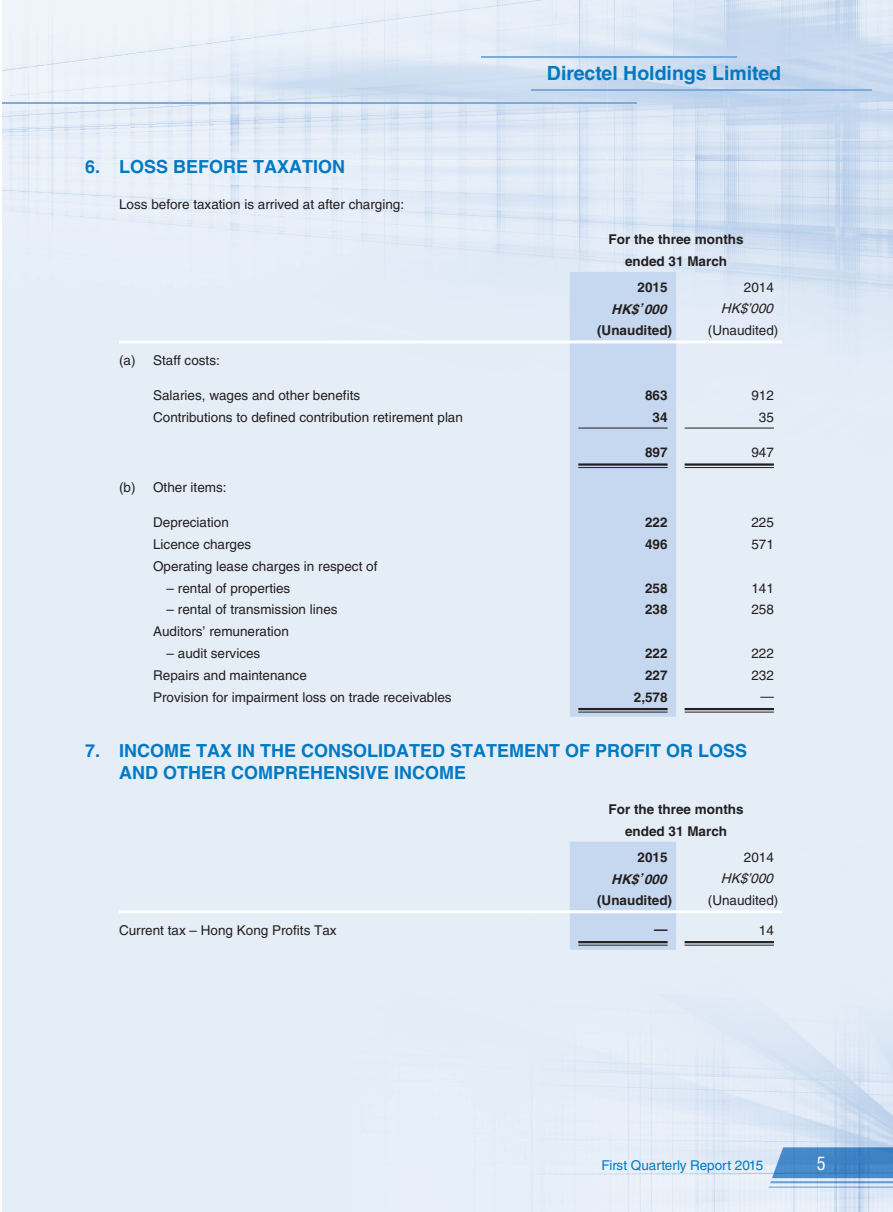
<style>
.page{position:relative;width:893px;height:1212px;background:#fff}
.page>*{position:absolute;margin:0;border:0;box-sizing:border-box;transform-origin:0 0}
.t1{font:700 19.5px "Helvetica LT Std";color:#0079c2}
._3__標題{font:700 18px/21.8px "Helvetica LT Std";color:#0079c2}
.t2{font:condensed 18px "Helvetica LT Std";color:#fff}
._1__內文{font:13.5px "Helvetica LT Std";color:#231f20}
._1__內文-2{font:700 13.5px "Helvetica LT Std";color:#231f20}
.t3{font:13.5px "Helvetica LT Std";color:#0079c2}
._1__內文-3{font:italic 700 13.5px "Helvetica LT Std";color:#231f20}
._1__內文-4{font:italic 13.5px "Helvetica LT Std";color:#231f20}
</style>
<div class="page">
<img style="left:2px;top:0;width:891px;height:1212px">
<svg style="left:770px;top:1147px;width:123px;height:36px;background:#5b95cd"></svg>
<hr style="left:768px;top:1186px;width:125px;height:1px;background:#7aabdb">
<hr style="left:531px;top:89px;width:341px;height:1px;background:#7aabdb">
<hr style="left:481px;top:56px;width:255px;height:1px;background:#7aabdb">
<hr style="left:2px;top:102px;width:635px;height:2px;background:#7aabdb">
<div style="left:570px;top:272px;width:106px;height:445px;background:#c6d8ef"></div>
<hr style="left:119px;top:340px;width:451px;height:3px;background:#fff">
<hr style="left:570px;top:340px;width:106px;height:3px;background:#fff">
<hr style="left:676px;top:340px;width:106px;height:3px;background:#fff">
<hr style="left:578px;top:428px;width:90px;height:1px;background:#231f20">
<hr style="left:685px;top:428px;width:89px;height:1px;background:#231f20">
<hr style="left:578px;top:463px;width:90px;height:3px;background:#231f20">
<hr style="left:578px;top:467px;width:90px;height:1px;background:#231f20">
<hr style="left:685px;top:463px;width:89px;height:3px;background:#231f20">
<hr style="left:685px;top:467px;width:89px;height:1px;background:#231f20">
<hr style="left:578px;top:708px;width:90px;height:2px;background:#231f20">
<hr style="left:578px;top:712px;width:90px;height:1px;background:#231f20">
<hr style="left:685px;top:708px;width:89px;height:2px;background:#231f20">
<hr style="left:685px;top:712px;width:89px;height:1px;background:#231f20">
<div style="left:570px;top:842px;width:106px;height:108px;background:#c6d8ef"></div>
<hr style="left:119px;top:910px;width:451px;height:3px;background:#fff">
<hr style="left:570px;top:910px;width:106px;height:3px;background:#fff">
<hr style="left:676px;top:910px;width:106px;height:3px;background:#fff">
<hr style="left:578px;top:941px;width:90px;height:2px;background:#231f20">
<hr style="left:578px;top:945px;width:90px;height:1px;background:#231f20">
<hr style="left:685px;top:941px;width:89px;height:2px;background:#231f20">
<hr style="left:685px;top:945px;width:89px;height:1px;background:#231f20">
<p class="_3__標題" style="left:85px;top:156px;width:262px">6. LOSS BEFORE TAXATION</p>
<p class="_1__內文" style="left:119px;top:196px;width:287px">Loss before taxation is arrived at after charging:</p>
<h1 class="t1" style="left:547px;top:61px;width:236px">Directel Holdings Limited</h1>
<p class="_1__內文-2" style="left:609px;top:231px;width:137px">For the three months</p>
<p class="_1__內文-2" style="left:625px;top:253px;width:104px">ended 31 March</p>
<p class="_1__內文-2" style="left:638px;top:279px;width:32px">2015</p>
<p class="_1__內文" style="left:744px;top:279px;width:32px">2014</p>
<p class="_1__內文-3" style="left:611px;top:301px;width:61px">HK$’000</p>
<p class="_1__內文-4" style="left:721px;top:300px;width:57px">HK$’000</p>
<p class="_1__內文-2" style="left:597px;top:322px;width:76px">(Unaudited)</p>
<p class="_1__內文" style="left:708px;top:323px;width:72px">(Unaudited)</p>
<p class="_1__內文" style="left:119px;top:352px;width:102px">(a) Staff costs:</p>
<p class="_1__內文" style="left:153px;top:387px;width:209px">Salaries, wages and other benefits</p>
<p class="_1__內文-2" style="left:645px;top:387px;width:24px">863</p>
<p class="_1__內文" style="left:751px;top:387px;width:24px">912</p>
<p class="_1__內文" style="left:153px;top:409px;width:311px">Contributions to defined contribution retirement plan</p>
<p class="_1__內文-2" style="left:653px;top:409px;width:17px">34</p>
<p class="_1__內文" style="left:759px;top:409px;width:17px">35</p>
<p class="_1__內文-2" style="left:645px;top:444px;width:24px">897</p>
<p class="_1__內文" style="left:751px;top:444px;width:24px">947</p>
<p class="_1__內文" style="left:119px;top:480px;width:109px">(b) Other items:</p>
<p class="_1__內文" style="left:153px;top:515px;width:77px">Depreciation</p>
<p class="_1__內文-2" style="left:645px;top:514px;width:24px">222</p>
<p class="_1__內文" style="left:751px;top:515px;width:24px">225</p>
<p class="_1__內文" style="left:153px;top:537px;width:100px">Licence charges</p>
<p class="_1__內文-2" style="left:645px;top:536px;width:24px">496</p>
<p class="_1__內文" style="left:751px;top:537px;width:24px">571</p>
<p class="_1__內文" style="left:153px;top:558px;width:226px">Operating lease charges in respect of</p>
<p class="_1__內文" style="left:167px;top:580px;width:125px">– rental of properties</p>
<p class="_1__內文-2" style="left:645px;top:580px;width:24px">258</p>
<p class="_1__內文" style="left:751px;top:580px;width:24px">141</p>
<p class="_1__內文" style="left:167px;top:602px;width:173px">– rental of transmission lines</p>
<p class="_1__內文-2" style="left:645px;top:601px;width:24px">238</p>
<p class="_1__內文" style="left:751px;top:602px;width:24px">258</p>
<p class="_1__內文" style="left:153px;top:624px;width:137px">Auditors’ remuneration</p>
<p class="_1__內文" style="left:167px;top:645px;width:95px">– audit services</p>
<p class="_1__內文-2" style="left:645px;top:645px;width:24px">222</p>
<p class="_1__內文" style="left:751px;top:645px;width:24px">222</p>
<p class="_1__內文" style="left:153px;top:667px;width:155px">Repairs and maintenance</p>
<p class="_1__內文-2" style="left:645px;top:667px;width:24px">227</p>
<p class="_1__內文" style="left:751px;top:667px;width:24px">232</p>
<p class="_1__內文" style="left:153px;top:689px;width:300px">Provision for impairment loss on trade receivables</p>
<p class="_1__內文-2" style="left:634px;top:688px;width:35px">2,578</p>
<p class="_1__內文" style="left:760px;top:688px;width:15px">—</p>
<p class="_3__標題" style="left:119px;top:739px;width:630px;text-indent:-34px">7. INCOME TAX IN THE CONSOLIDATED STATEMENT OF PROFIT OR LOSS<br>AND OTHER COMPREHENSIVE INCOME</p>
<p class="_1__內文-2" style="left:609px;top:801px;width:137px">For the three months</p>
<p class="_1__內文-2" style="left:625px;top:822px;width:104px">ended 31 March</p>
<p class="_1__內文-2" style="left:638px;top:849px;width:32px">2015</p>
<p class="_1__內文" style="left:744px;top:849px;width:32px">2014</p>
<p class="_1__內文-3" style="left:611px;top:870px;width:61px">HK$’000</p>
<p class="_1__內文-4" style="left:721px;top:870px;width:57px">HK$’000</p>
<p class="_1__內文-2" style="left:597px;top:892px;width:76px">(Unaudited)</p>
<p class="_1__內文" style="left:708px;top:893px;width:72px">(Unaudited)</p>
<p class="_1__內文" style="left:119px;top:922px;width:219px">Current tax – Hong Kong Profits Tax</p>
<p class="_1__內文-2" style="left:654px;top:921px;width:15px">—</p>
<p class="_1__內文" style="left:759px;top:922px;width:17px">14</p>
<p class="t3" style="left:601px;top:1157px;width:163px">First Quarterly Report 2015</p>
<h2 class="t2" style="left:817px;top:1152px;width:10px">5</h2>
</div>
